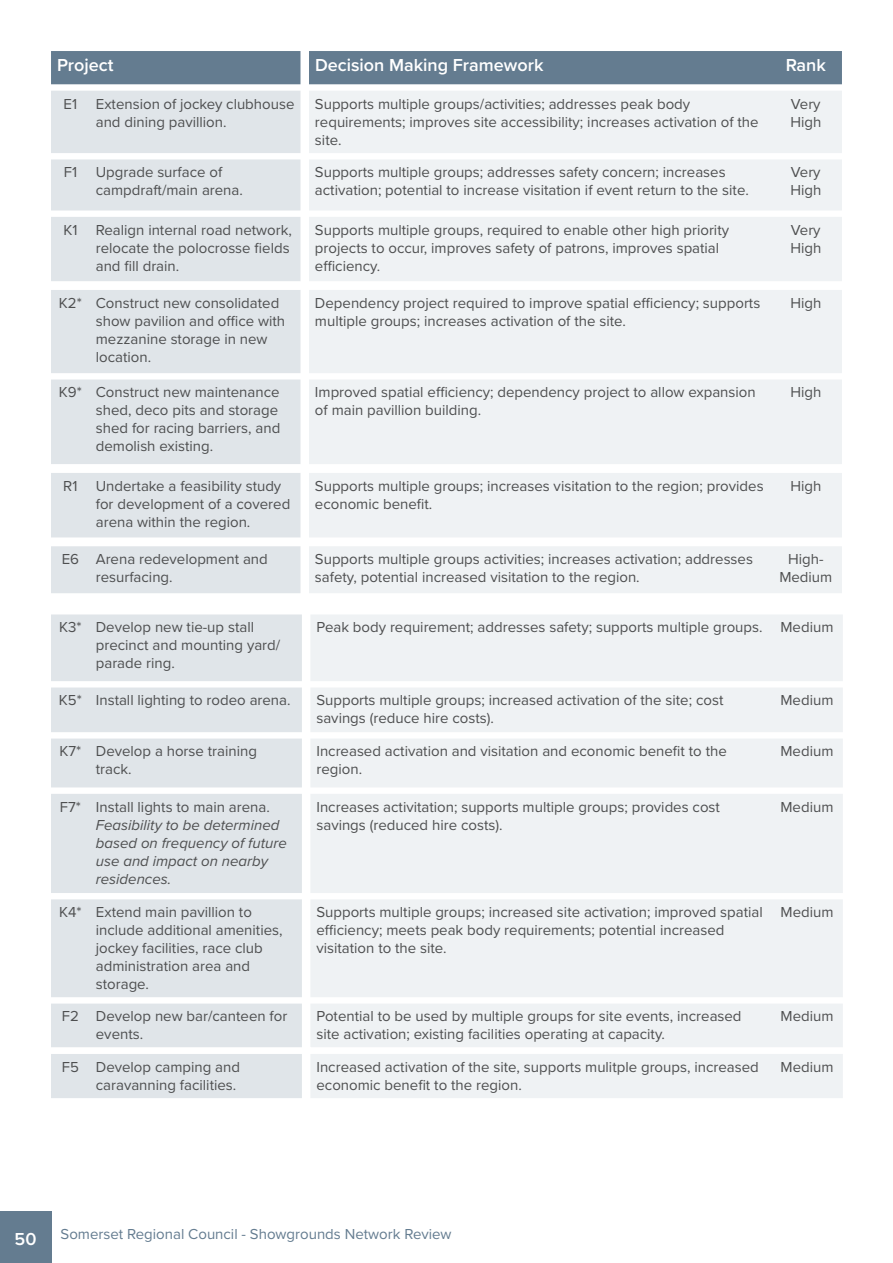
<style>
.page{position:relative;width:893px;height:1263px;background:#fff}
.page>*{position:absolute;margin:0;border:0;box-sizing:border-box;transform-origin:0 0}
.t1{font:600 18px "Proxima Nova";color:#fff}
.t2{font:15px/18px "Proxima Nova";color:#4e4f50}
.t3{font:italic 15px/18px "Proxima Nova";color:#4e4f50}
.t4{font:15px "Proxima Nova";color:#647c90}
</style>
<div class="page">
<div style="left:0;top:1212px;width:51px;height:51px;background:#647c90"></div>
<div style="left:51px;top:51px;width:791px;height:33px;background:#647c90"></div>
<div style="left:51px;top:91px;width:249px;height:502px;background:#e0e5e9"></div>
<div style="left:309px;top:91px;width:533px;height:502px;background:#eff2f4"></div>
<svg style="left:51px;top:281px;width:249px;height:265px;background:#e3e8eb"></svg>
<svg style="left:300px;top:290px;width:1px;height:247px"></svg>
<svg style="left:309px;top:281px;width:533px;height:265px;fill:#eff2f4"></svg>
<svg style="left:51px;top:614px;width:251px;height:484px;background:#e2e6ea"></svg>
<div style="left:311px;top:615px;width:532px;height:483px;background:#eff2f4"></div>
<svg style="left:51px;top:1047px;width:251px;height:7px"></svg>
<svg style="left:311px;top:1047px;width:532px;height:7px"></svg>
<p class="t1" style="left:57px;top:52px;width:58px">Project</p>
<p class="t1" style="left:315px;top:52px;width:230px">Decision Making Framework</p>
<p class="t1" style="left:786px;top:52px;width:42px">Rank</p>
<p class="t2" style="left:96px;top:94px;width:200px;text-indent:-32px">E1 Extension of jockey clubhouse and dining pavillion.</p>
<p class="t2" style="left:315px;top:94px;width:445px">Supports multiple groups/activities; addresses peak body requirements; improves site accessibility; increases activation of the site.</p>
<p class="t2" style="left:790px;top:94px;width:32px">Very<br>High</p>
<p class="t2" style="left:96px;top:163px;width:149px;text-indent:-32px">F1 Upgrade surface of campdraft/main arena.</p>
<p class="t2" style="left:315px;top:163px;width:435px">Supports multiple groups; addresses safety concern; increases activation; potential to increase visitation if event return to the site.</p>
<p class="t2" style="left:790px;top:163px;width:32px">Very<br>High</p>
<p class="t2" style="left:96px;top:220px;width:198px;text-indent:-32px">K1 Realign internal road network, relocate the polocrosse fields and fill drain.</p>
<p class="t2" style="left:315px;top:220px;width:416px">Supports multiple groups, required to enable other high priority projects to occur, improves safety of patrons, improves spatial efficiency.</p>
<p class="t2" style="left:790px;top:220px;width:32px">Very<br>High</p>
<p class="t2" style="left:96px;top:293px;width:191px;text-indent:-37px">K2* Construct new consolidated show pavilion and office with mezzanine storage in new location.</p>
<p class="t2" style="left:315px;top:293px;width:447px">Dependency project required to improve spatial efficiency; supports multiple groups; increases activation of the site.</p>
<p class="t2" style="left:790px;top:293px;width:32px">High</p>
<p class="t2" style="left:96px;top:383px;width:186px;text-indent:-37px">K9* Construct new maintenance shed, deco pits and storage shed for racing barriers, and demolish existing.</p>
<p class="t2" style="left:315px;top:383px;width:442px">Improved spatial efficiency; dependency project to allow expansion of main pavillion building.</p>
<p class="t2" style="left:790px;top:383px;width:32px">High</p>
<p class="t2" style="left:96px;top:476px;width:196px;text-indent:-33px">R1 Undertake a feasibility study for development of a covered arena within the region.</p>
<p class="t2" style="left:315px;top:476px;width:450px">Supports multiple groups; increases visitation to the region; provides economic benefit.</p>
<p class="t2" style="left:790px;top:476px;width:32px">High</p>
<p class="t2" style="left:96px;top:549px;width:174px;text-indent:-34px">E6 Arena redevelopment and resurfacing.</p>
<p class="t2" style="left:315px;top:549px;width:440px">Supports multiple groups activities; increases activation; addresses safety, potential increased visitation to the region.</p>
<p class="t2" style="left:779px;top:549px;width:54px;text-align:center">High-<br>Medium</p>
<p class="t2" style="left:96px;top:618px;width:186px;text-indent:-37px">K3* Develop new tie-up stall precinct and mounting yard/ parade ring.</p>
<p class="t2" style="left:316px;top:618px;width:518px">Peak body requirement; addresses safety; supports multiple groups. Medium</p>
<p class="t2" style="left:59px;top:691px;width:233px">K5* Install lighting to rodeo arena.</p>
<p class="t2" style="left:316px;top:691px;width:408px">Supports multiple groups; increased activation of the site; cost savings (reduce hire costs).</p>
<p class="t2" style="left:780px;top:691px;width:54px">Medium</p>
<p class="t2" style="left:96px;top:742px;width:163px;text-indent:-36px">K7* Develop a horse training track.</p>
<p class="t2" style="left:316px;top:742px;width:412px">Increased activation and visitation and economic benefit to the region.</p>
<p class="t2" style="left:780px;top:742px;width:54px">Medium</p>
<p class="t2" style="left:60px;top:797px;width:211px">F7* Install lights to main arena.</p>
<p class="t3" style="left:96px;top:815px;width:192px">Feasibility to be determined based on frequency of future use and impact on nearby residences.</p>
<p class="t2" style="left:316px;top:797px;width:405px">Increases activitation; supports multiple groups; provides cost savings (reduced hire costs).</p>
<p class="t2" style="left:780px;top:797px;width:54px">Medium</p>
<p class="t2" style="left:96px;top:902px;width:188px;text-indent:-37px">K4* Extend main pavillion to include additional amenities, jockey facilities, race club administration area and storage.</p>
<p class="t2" style="left:316px;top:902px;width:448px">Supports multiple groups; increased site activation; improved spatial efficiency; meets peak body requirements; potential increased visitation to the site.</p>
<p class="t2" style="left:780px;top:902px;width:54px">Medium</p>
<p class="t2" style="left:96px;top:1007px;width:193px;text-indent:-34px">F2 Develop new bar/canteen for events.</p>
<p class="t2" style="left:316px;top:1007px;width:427px">Potential to be used by multiple groups for site events, increased site activation; existing facilities operating at capacity.</p>
<p class="t2" style="left:780px;top:1007px;width:54px">Medium</p>
<p class="t2" style="left:62px;top:1057px;width:180px;text-align:right">F5 Develop camping and caravanning facilities.</p>
<p class="t2" style="left:316px;top:1057px;width:444px">Increased activation of the site, supports mulitple groups, increased economic benefit to the region.</p>
<p class="t2" style="left:780px;top:1057px;width:54px">Medium</p>
<p class="t1" style="left:15px;top:1225px;width:23px">50</p>
<p class="t4" style="left:61px;top:1223px;width:393px">Somerset Regional Council - Showgrounds Network Review</p>
</div>
